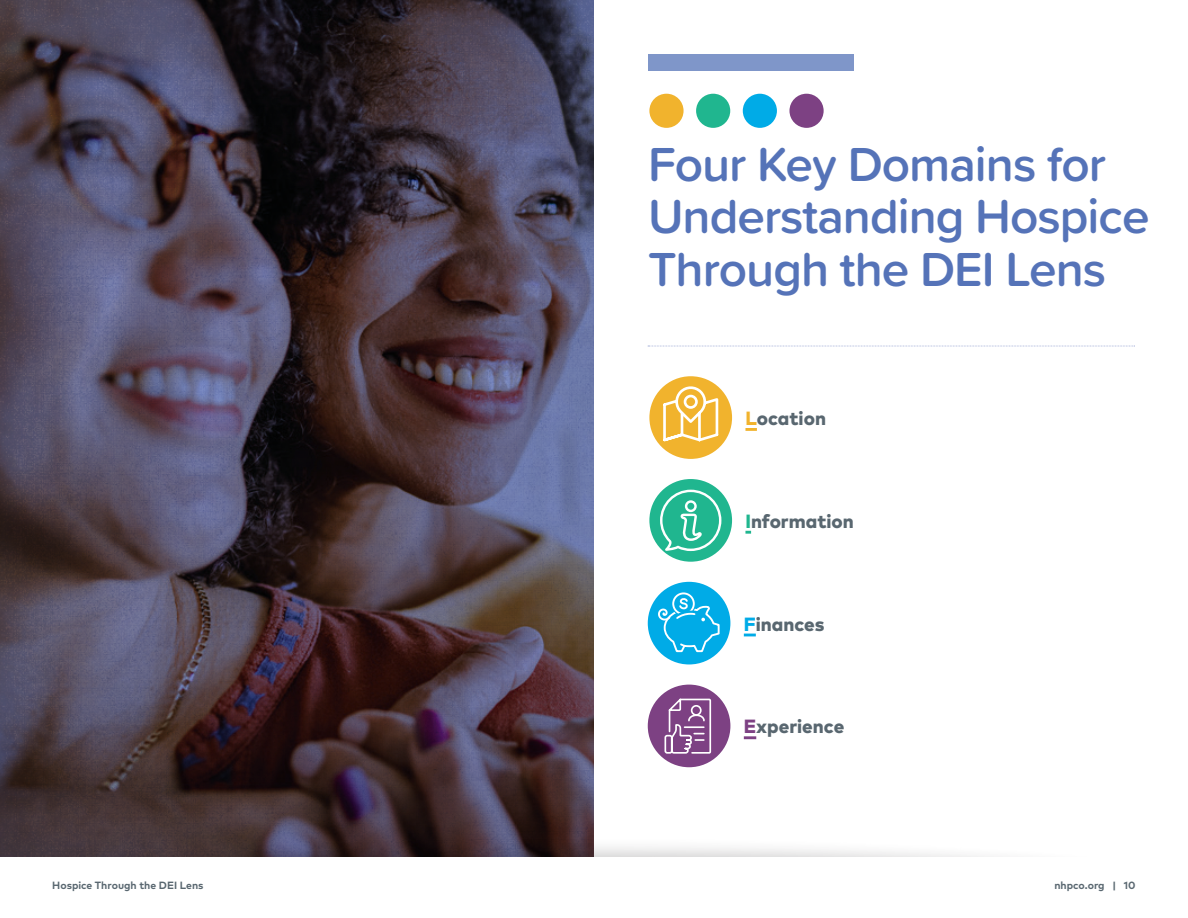
<style>
.page{position:relative;width:1188px;height:918px;background:#fff}
.page>*{position:absolute;margin:0;border:0;box-sizing:border-box;transform-origin:0 0}
.t1{font:600 49.5px/52.5px "Proxima Soft";letter-spacing:-.02em;color:#5573b8}
.t2{font:800 19.05px "Mark Pro";color:#596770}
.t3{font:700 10.5px "Mark Pro";color:#596770}
.s1{color:#f1b32d}
.s2{color:#20b68f}
.s3{color:#00abe7}
.s4{color:#7d4183}
</style>
<div class="page">
<img style="left:0;top:0;width:594px;height:836px">
<svg style="left:745px;top:428px;width:12px;height:3px"></svg>
<div style="left:649px;top:376px;width:83px;height:83px;background:#f1b32d;border-radius:50%"></div>
<svg style="left:661px;top:383px;width:59px;height:59px"></svg>
<svg style="left:745px;top:531px;width:6px;height:3px"></svg>
<div style="left:649px;top:479px;width:83px;height:83px;background:#20b68f;border-radius:50%"></div>
<svg style="left:660px;top:490px;width:61px;height:61px"></svg>
<svg style="left:744px;top:736px;width:12px;height:3px"></svg>
<div style="left:648px;top:685px;width:82px;height:82px;background:#7d4183;border-radius:50%"></div>
<svg style="left:664px;top:698px;width:48px;height:56px"></svg>
<svg style="left:744px;top:634px;width:12px;height:2px"></svg>
<div style="left:648px;top:582px;width:82px;height:82px;background:#00abe7;border-radius:50%"></div>
<div style="left:671px;top:591px;width:25px;height:25px;border:3px solid #00abe7;border-radius:50%"></div>
<div style="left:672px;top:592px;width:23px;height:23px;border:2px solid #fff;border-radius:50%"></div>
<svg style="left:657px;top:597px;width:64px;height:56px"></svg>
<div style="left:648px;top:54px;width:206px;height:16px;background:#7f96c9"></div>
<div style="left:649px;top:94px;width:35px;height:34px;background:#f1b32d;border-radius:50%"></div>
<div style="left:696px;top:94px;width:34px;height:34px;background:#20b68f;border-radius:50%"></div>
<div style="left:789px;top:94px;width:35px;height:34px;background:#7d4183;border-radius:50%"></div>
<div style="left:743px;top:94px;width:34px;height:34px;background:#00abe7;border-radius:50%"></div>
<svg style="left:648px;top:346px;width:487px;height:1px"></svg>
<div style="left:0;top:836px;width:1188px;height:82px;background:#231f20;opacity:.75"></div>
<div style="left:0;top:857px;width:1188px;height:61px;background:#fff"></div>
<p class="t1" style="left:648px;top:136px;width:503px">Four Key Domains for<br>Understanding Hospice<br>Through the DEI Lens</p>
<p class="t2" style="left:745px;top:404px;width:82px"><span class="s1">L</span>ocation</p>
<p class="t2" style="left:745px;top:507px;width:110px"><span class="s2">I</span>nformation</p>
<p class="t2" style="left:744px;top:609px;width:82px"><span class="s3">F</span>inances</p>
<p class="t2" style="left:744px;top:712px;width:102px"><span class="s4">E</span>xperience</p>
<p class="t3" style="left:52px;top:877px;width:153px">Hospice Through the DEI Lens</p>
<p class="t3" style="left:1054px;top:877px;width:83px">nhpco.org | 10</p>
</div>
